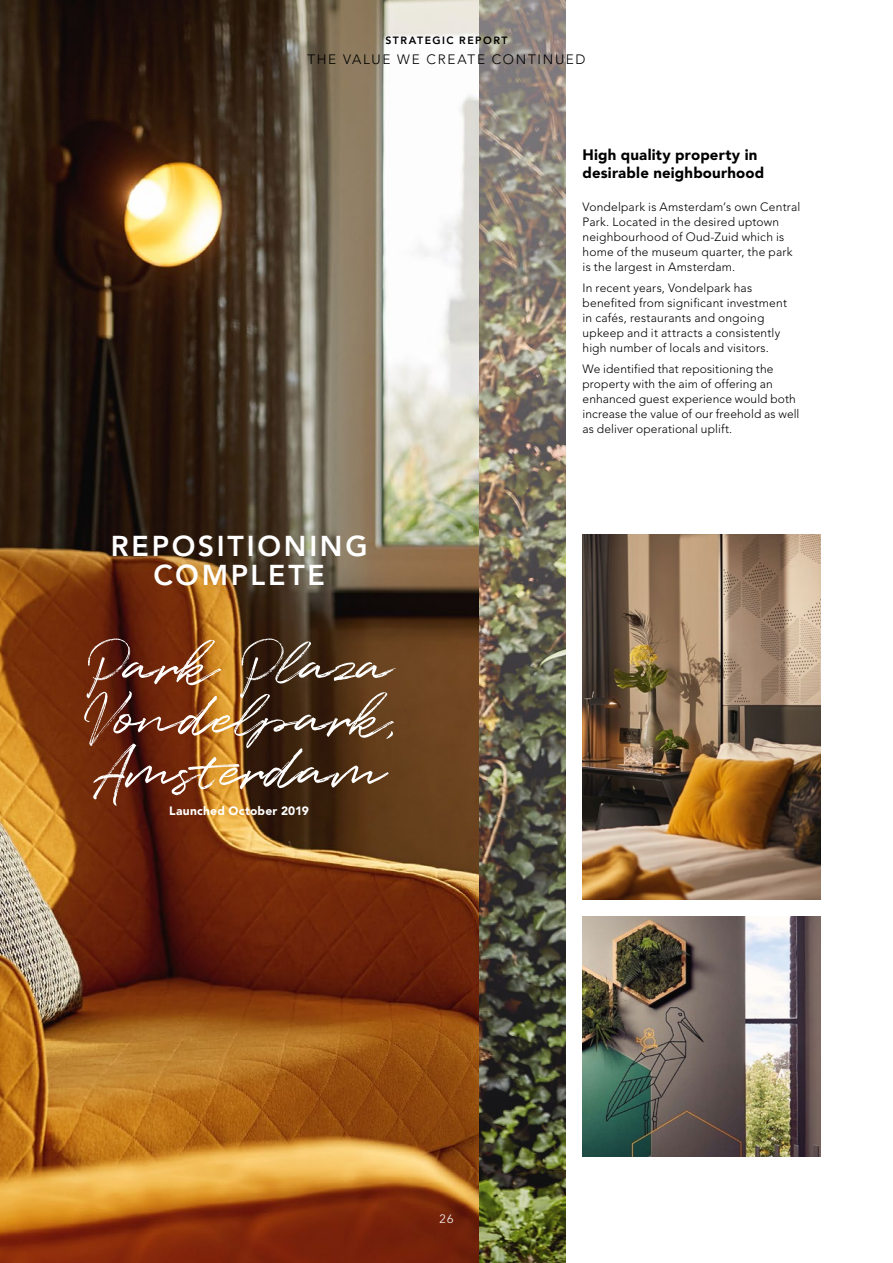
<style>
.page{position:relative;width:893px;height:1263px;background:#fff}
.page>*{position:absolute;margin:0;border:0;box-sizing:border-box;transform-origin:0 0}
.t1{font:58.5px/52.5px "Quentin";letter-spacing:.005em;color:#fff;text-align:justify}
.t2{font:800 28.5px/28.5px "Avenir LT Std";letter-spacing:.095em;color:#fff;text-align:center}
.t3{font:900 15px/18px "Avenir LT Std";letter-spacing:.01em;color:#000}
.t4{font:300 13.5px "Avenir LT Std";letter-spacing:.13em;color:#000}
.t5{font:300 12px/15px "Avenir LT Std";letter-spacing:.015em;color:#000}
.t6{font:900 12px "Avenir LT Std";letter-spacing:.02em;color:#fff}
.t7{font:300 12px "Avenir LT Std";color:#fff}
.t8{font:800 10.5px "Avenir LT Std";letter-spacing:.14em;color:#000}
</style>
<div class="page">
<img style="left:478px;top:0;width:88px;height:1263px">
<img style="left:0;top:0;width:478px;height:1263px">
<img style="left:583px;top:535px;width:238px;height:364px">
<img style="left:583px;top:916px;width:238px;height:241px">
<p class="t8" style="left:385px;top:34px;width:124px">STRATEGIC REPORT</p>
<p class="t4" style="left:307px;top:52px;width:280px">THE VALUE WE CREATE CONTINUED</p>
<h2 class="t2" style="left:111px;top:532px;width:258px">REPOSITIONING<br>COMPLETE</h2>
<h1 class="t1" style="left:83px;top:642px;width:314px">Park Plaza Vondelpark, Amsterdam</h1>
<p class="t6" style="left:169px;top:804px;width:141px">Launched October 2019</p>
<p class="t3" style="left:583px;top:146px;width:183px">High quality property in desirable neighbourhood</p>
<p class="t5" style="left:583px;top:200px;width:219px">Vondelpark is Amsterdam’s own Central Park. Located in the desired uptown neighbourhood of Oud-Zuid which is home of the museum quarter, the park is the largest in Amsterdam.</p>
<p class="t5" style="left:583px;top:281px;width:206px">In recent years, Vondelpark has benefited from significant investment in cafés, restaurants and ongoing upkeep and it attracts a consistently high number of locals and visitors.</p>
<p class="t5" style="left:583px;top:362px;width:218px">We identified that repositioning the property with the aim of offering an enhanced guest experience would both increase the value of our freehold as well as deliver operational uplift.</p>
<p class="t7" style="left:439px;top:1212px;width:16px">26</p>
</div>
